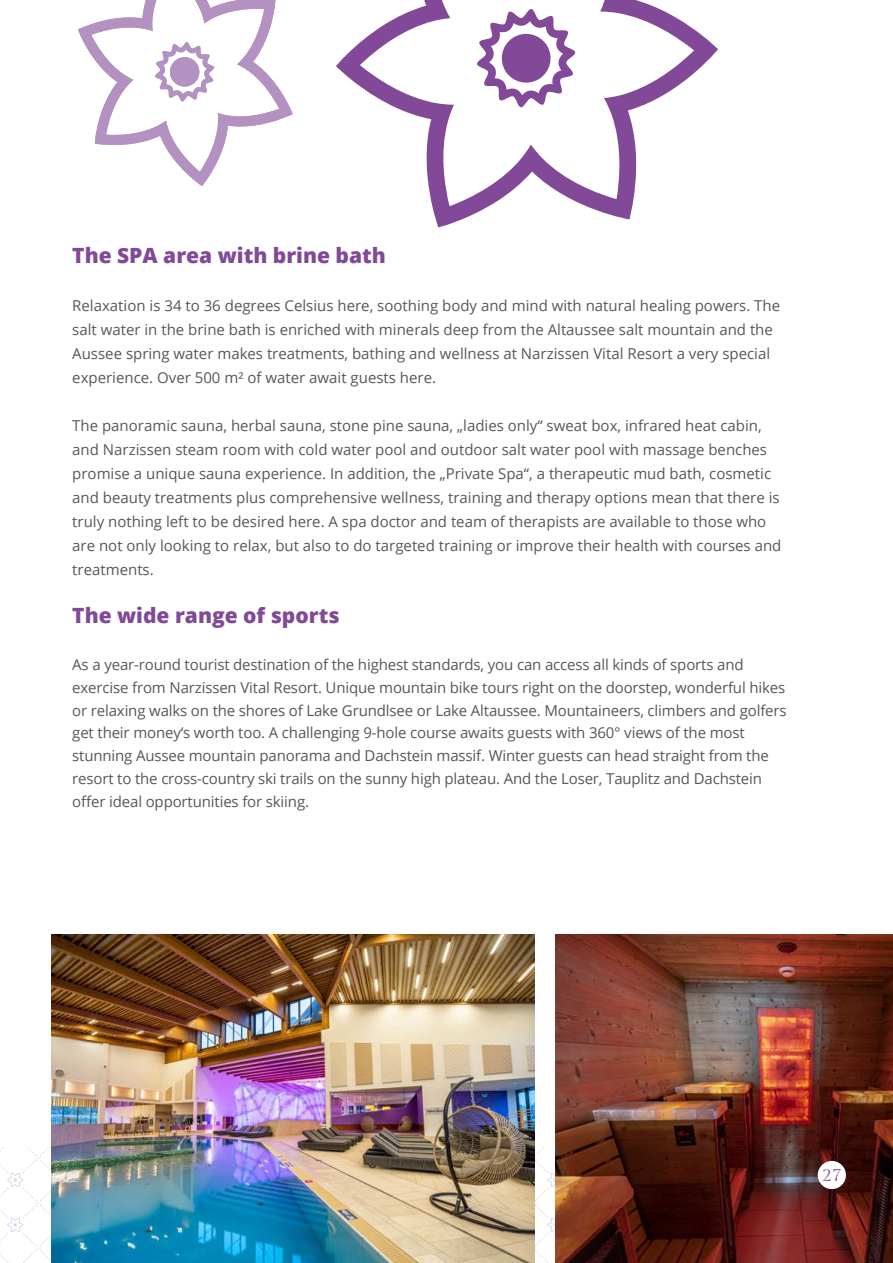
<style>
.page{position:relative;width:893px;height:1263px;background:#fff}
.page>*{position:absolute;margin:0;border:0;box-sizing:border-box;transform-origin:0 0}
.t1{font:800 21px "Open Sans";color:#814997}
.t2{font:18px "Gilda Display";color:#814997}
.t3{font:15px/24px "Open Sans";color:#575756}
</style>
<div class="page">
<svg style="left:1px;top:1148px;width:555px;height:115px"></svg>
<img style="left:51px;top:935px;width:483px;height:328px">
<img style="left:0;top:935px;width:1px;height:328px">
<svg style="left:336px;top:0;width:382px;height:227px"></svg>
<svg style="left:78px;top:0;width:215px;height:186px"></svg>
<img style="left:556px;top:935px;width:337px;height:328px">
<div style="left:818px;top:1161px;width:28px;height:28px;background:#fff;border-radius:50%"></div>
<h1 class="t1" style="left:72px;top:239px;width:315px">The SPA area with brine bath</h1>
<p class="t3" style="left:72px;top:293px;width:709px">Relaxation is 34 to 36 degrees Celsius here, soothing body and mind with natural healing powers. The salt water in the brine bath is enriched with minerals deep from the Altaussee salt mountain and the Aussee spring water makes treatments, bathing and wellness at Narzissen Vital Resort a very special experience. Over 500 m² of water await guests here.</p>
<p class="t3" style="left:72px;top:413px;width:711px">The panoramic sauna, herbal sauna, stone pine sauna, „ladies only“ sweat box, infrared heat cabin, and Narzissen steam room with cold water pool and outdoor salt water pool with massage benches promise a unique sauna experience. In addition, the „Private Spa“, a therapeutic mud bath, cosmetic and beauty treatments plus comprehensive wellness, training and therapy options mean that there is truly nothing left to be desired here. A spa doctor and team of therapists are available to those who are not only looking to relax, but also to do targeted training or improve their health with courses and treatments.</p>
<h1 class="t1" style="left:72px;top:599px;width:269px">The wide range of sports</h1>
<p class="t3" style="left:72px;top:653px;width:716px;line-height:22.8px">As a year-round tourist destination of the highest standards, you can access all kinds of sports and exercise from Narzissen Vital Resort. Unique mountain bike tours right on the doorstep, wonderful hikes or relaxing walks on the shores of Lake Grundlsee or Lake Altaussee. Mountaineers, climbers and golfers get their money‘s worth too. A challenging 9-hole course awaits guests with 360° views of the most stunning Aussee mountain panorama and Dachstein massif. Winter guests can head straight from the resort to the cross-country ski trails on the sunny high plateau. And the Loser, Tauplitz and Dachstein offer ideal opportunities for skiing.</p>
<p class="t2" style="left:822px;top:1164px;width:21px">27</p>
</div>
